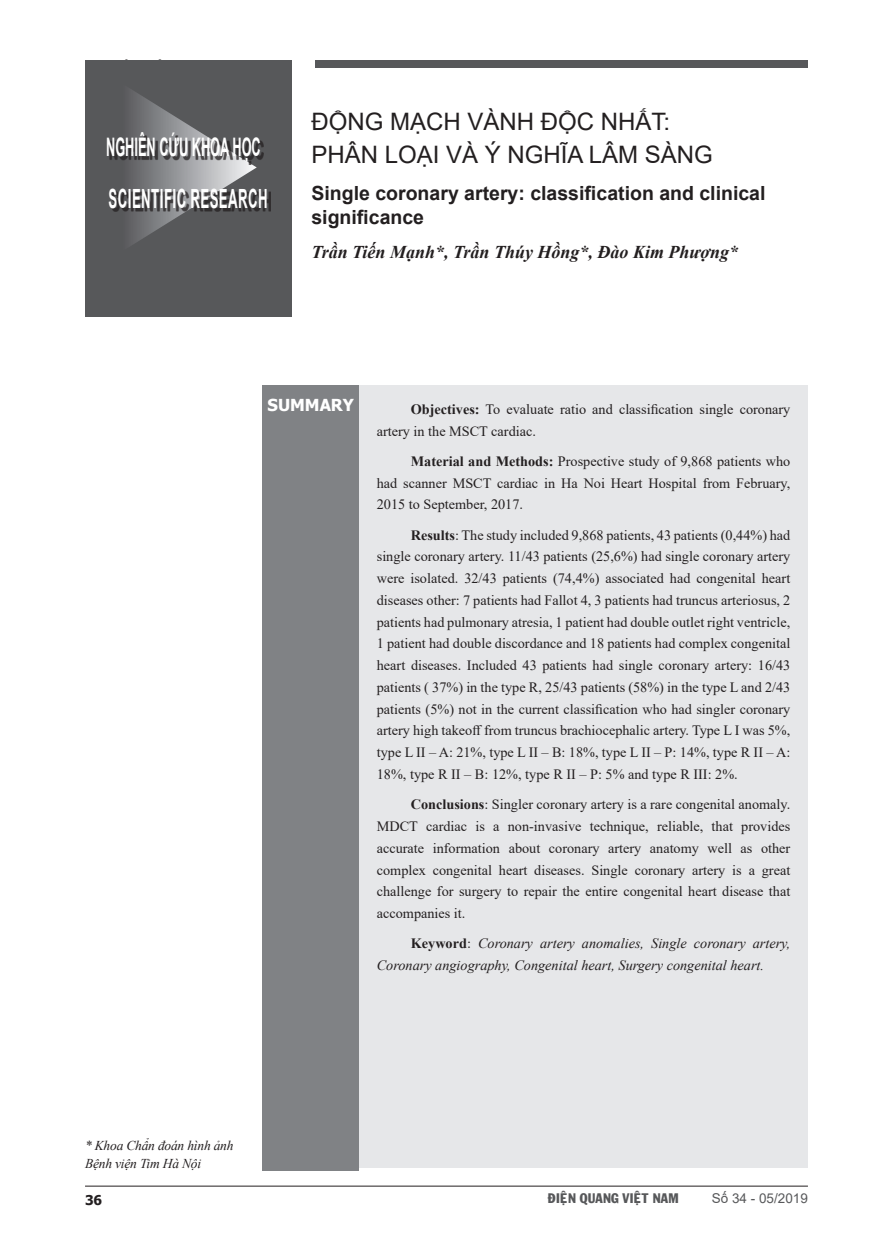
<style>
.page{position:relative;width:893px;height:1255px;background:#fff}
.page>*{position:absolute;margin:0;border:0;box-sizing:border-box;transform-origin:0 0}
.t1{font:700 26.4px "Arial";letter-spacing:.035em;color:#fff;scale:.5 1}
.t2{font:700 25.5px "Arial";color:#fff;scale:.5 1}
.titbai{font:24px "Arial";color:#231f20}
.tittienganh{font:700 19.5px/24px "Arial";color:#231f20}
.t3{font:italic 700 18px "Times New Roman";color:#231f20}
.t4{font:700 16.5px "Tahoma";color:#fff}
.t5{font:14.25px/21.8px "Times New Roman";color:#231f20;text-align:justify}
.t6{font:italic 14.25px/21.8px "Times New Roman";color:#231f20}
.chuthichtacgia{font:italic 13.5px/18px "Times New Roman";letter-spacing:-.015em;color:#231f20}
.t7{font:13.5px "VNI Franko";color:#57585a}
.t8{font:13.5px "Arial";color:#57585a}
.t9{font:700 13.5px "Tahoma";color:#231f20}
.s1{font-weight:700}
.s2{font-weight:700;font-style:normal}
.s3{font-style:normal}
</style>
<div class="page">
<hr style="left:85px;top:1185px;width:723px;height:1px;background:#231f20">
<div style="left:85px;top:60px;width:206px;height:256px;background:#57585a"></div>
<svg style="left:131px;top:90px;width:126px;height:155px"></svg>
<div style="left:109px;top:135px;width:155px;height:30px;background:#231f20;opacity:.75"></div>
<div style="left:111px;top:191px;width:160px;height:21px;background:#231f20;opacity:.75"></div>
<div style="left:316px;top:60px;width:492px;height:8px;background:#57585a"></div>
<div style="left:263px;top:385px;width:545px;height:782px;background:#e6e7e9"></div>
<div style="left:262px;top:385px;width:96px;height:785px;background:#808285"></div>
<p class="t2" style="left:106px;top:129px;width:311px">NGHIÊN CỨU KHOA HỌC</p>
<p class="t1" style="left:109px;top:180px;width:320px">SCIENTIFIC RESEARCH</p>
<p class="titbai" style="left:311px;top:105px;width:360px">ĐỘNG MẠCH VÀNH ĐỘC NHẤT:</p>
<p class="titbai" style="left:311px;top:138px;width:403px">PHÂN LOẠI VÀ Ý NGHĨA LÂM SÀNG</p>
<p class="tittienganh" style="left:311px;top:181px;width:456px">Single coronary artery: classification and clinical significance</p>
<p class="t3" style="left:311px;top:239px;width:428px">Trần Tiến Mạnh*, Trần Thúy Hồng*, Đào Kim Phượng*</p>
<p class="t4" style="left:268px;top:393px;width:88px">SUMMARY</p>
<p class="t5" style="left:377px;top:397px;width:415px;text-indent:34px"><span class="s1">Objectives:</span> To evaluate ratio and classification single coronary artery in the MSCT cardiac.</p>
<p class="t5" style="left:377px;top:449px;width:415px;text-indent:34px"><span class="s1">Material and Methods:</span> Prospective study of 9,868 patients who had scanner MSCT cardiac in Ha Noi Heart Hospital from February, 2015 to September, 2017.</p>
<p class="t5" style="left:377px;top:523px;width:415px;text-indent:34px"><span class="s1">Results</span>: The study included 9,868 patients, 43 patients (0,44%) had single coronary artery. 11/43 patients (25,6%) had single coronary artery were isolated. 32/43 patients (74,4%) associated had congenital heart diseases other: 7 patients had Fallot 4, 3 patients had truncus arteriosus, 2 patients had pulmonary atresia, 1 patient had double outlet right ventricle, 1 patient had double discordance and 18 patients had complex congenital heart diseases. Included 43 patients had single coronary artery: 16/43 patients ( 37%) in the type R, 25/43 patients (58%) in the type L and 2/43 patients (5%) not in the current classification who had singler coronary artery high takeoff from truncus brachiocephalic artery. Type L I was 5%, type L II – A: 21%, type L II – B: 18%, type L II – P: 14%, type R II – A:<br>18%, type R II – B: 12%, type R II – P: 5% and type R III: 2%.</p>
<p class="t5" style="left:377px;top:793px;width:415px;text-indent:34px"><span class="s1">Conclusions</span>: Singler coronary artery is a rare congenital anomaly.<br>MDCT cardiac is a non-invasive technique, reliable, that provides accurate information about coronary artery anatomy well as other complex congenital heart diseases. Single coronary artery is a great challenge for surgery to repair the entire congenital heart disease that accompanies it.</p>
<p class="t6" style="left:377px;top:932px;width:415px;text-indent:34px"><span class="s2">Keyword</span><span class="s3">:</span> Coronary artery anomalies, Single coronary artery,<br>Coronary angiography, Congenital heart, Surgery congenital heart.</p>
<p class="chuthichtacgia" style="left:85px;top:1135px;width:150px">* Khoa Chẩn đoán hình ảnh<br>Bệnh viện Tim Hà Nội</p>
<p class="t9" style="left:85px;top:1190px;width:19px">36</p>
<p class="t7" style="left:548px;top:1187px;width:132px">ÑIEÄN QUANG VIEÄT NAM</p>
<p class="t8" style="left:712px;top:1188px;width:98px">Số 34 - 05/2019</p>
</div>
